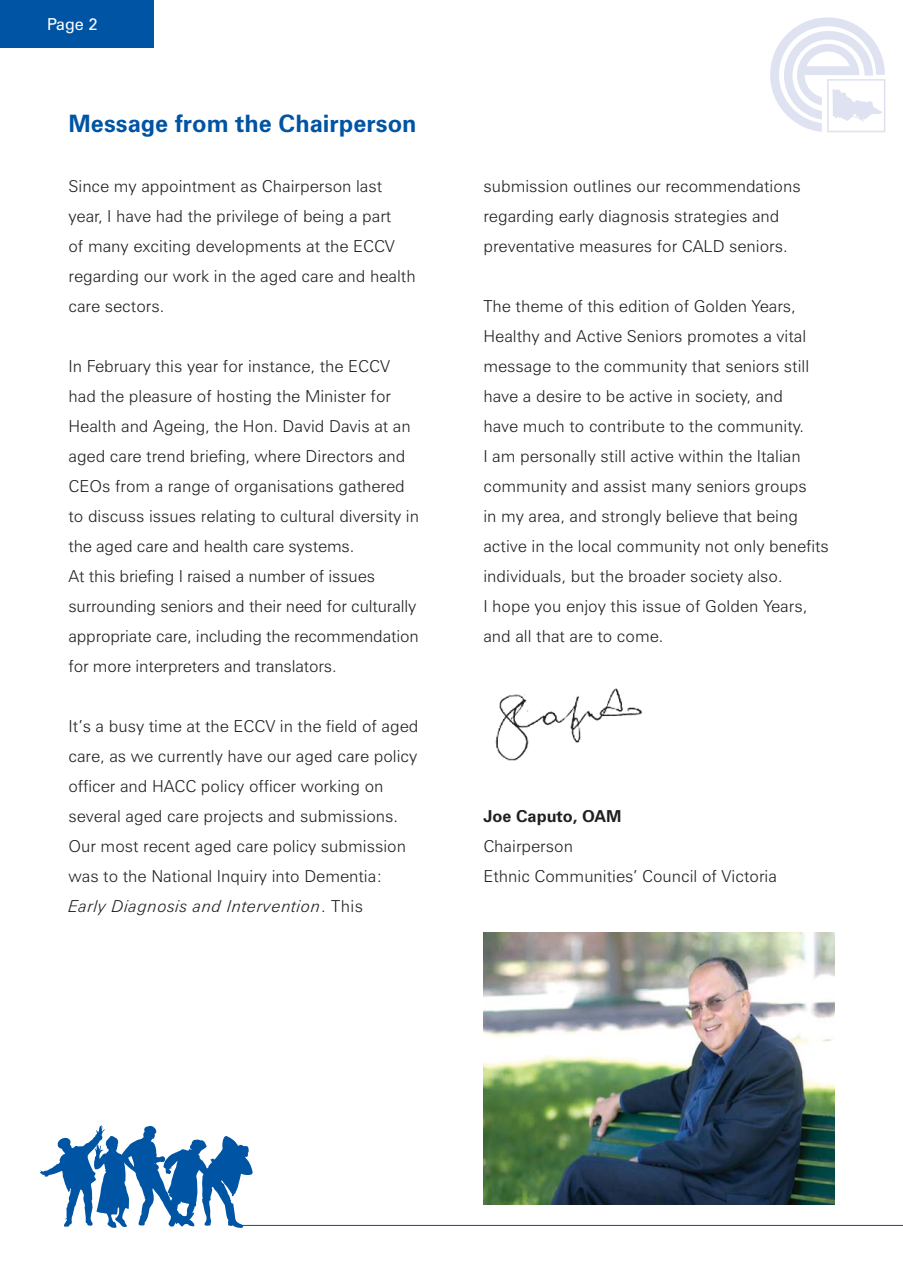
<style>
.page{position:relative;width:903px;height:1273px;background:#fff}
.page>*{position:absolute;margin:0;border:0;box-sizing:border-box;transform-origin:0 0}
.t1{font:700 24px "Zurich BT";color:#0054a4}
.t2{font:300 16.5px/30px "Zurich BT";color:#231f20}
.t3{font:700 16.5px "Zurich BT";color:#231f20}
.t4{font:16.5px "Zurich BT";color:#fff}
.s1{font-style:italic}
</style>
<div class="page">
<svg style="left:39px;top:1125px;width:213px;height:102px"></svg>
<img style="left:483px;top:932px;width:351px;height:272px">
<hr style="left:235px;top:1224px;width:667px;height:1px;background:#0054a4">
<img style="left:495px;top:688px;width:148px;height:73px">
<div style="left:0;top:0;width:154px;height:47px;background:#0054a4"></div>
<svg style="left:770px;top:17px;width:115px;height:115px"></svg>
<p class="t4" style="left:47px;top:15px;width:52px">Page 2</p>
<h1 class="t1" style="left:68px;top:115px;width:349px">Message from the Chairperson</h1>
<p class="t2" style="left:68px;top:173px;width:348px">Since my appointment as Chairperson last year, I have had the privilege of being a part<br>of many exciting developments at the ECCV regarding our work in the aged care and health care sectors.</p>
<p class="t2" style="left:68px;top:353px;width:352px">In February this year for instance, the ECCV had the pleasure of hosting the Minister for Health and Ageing, the Hon. David Davis at an aged care trend briefing, where Directors and CEOs from a range of organisations gathered to discuss issues relating to cultural diversity in the aged care and health care systems.<br>At this briefing I raised a number of issues surrounding seniors and their need for culturally appropriate care, including the recommendation for more interpreters and translators.</p>
<p class="t2" style="left:68px;top:713px;width:351px">It’s a busy time at the ECCV in the field of aged care, as we currently have our aged care policy officer and HACC policy officer working on several aged care projects and submissions.<br>Our most recent aged care policy submission was to the National Inquiry into Dementia:<br><span class="s1">Early Diagnosis and Intervention</span>. This</p>
<p class="t2" style="left:483px;top:173px;width:318px">submission outlines our recommendations regarding early diagnosis strategies and preventative measures for CALD seniors.</p>
<p class="t2" style="left:483px;top:293px;width:347px">The theme of this edition of Golden Years, Healthy and Active Seniors promotes a vital message to the community that seniors still have a desire to be active in society, and<br>have much to contribute to the community.<br>I am personally still active within the Italian community and assist many seniors groups<br>in my area, and strongly believe that being active in the local community not only benefits individuals, but the broader society also.<br>I hope you enjoy this issue of Golden Years, and all that are to come.</p>
<p class="t3" style="left:483px;top:809px;width:140px">Joe Caputo, OAM</p>
<p class="t2" style="left:483px;top:833px;width:295px">Chairperson<br>Ethnic Communities’ Council of Victoria</p>
</div>
